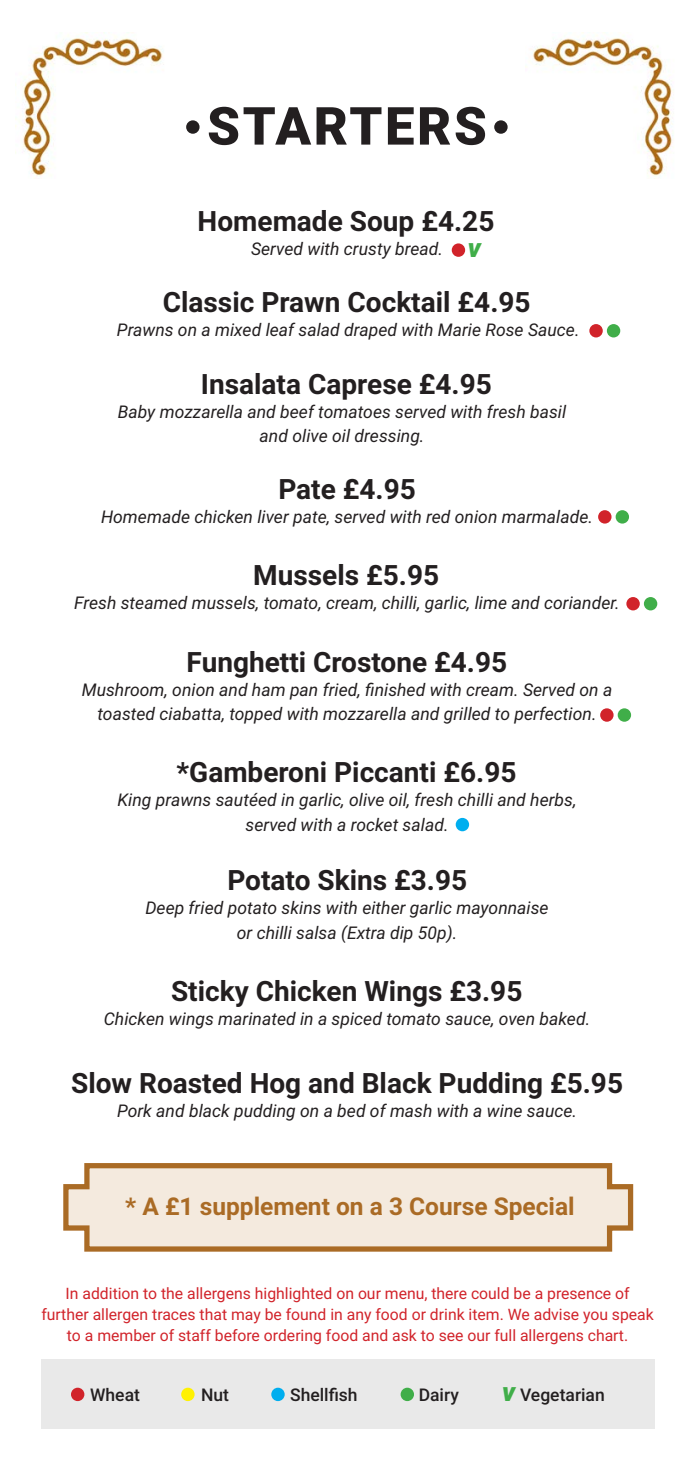
<style>
.page{position:relative;width:695px;height:1474px;background:#fff}
.page>*{position:absolute;margin:0;border:0;box-sizing:border-box;transform-origin:0 0}
.t1{font:900 52.5px "Roboto";letter-spacing:.05em;color:#231f20}
.t2{font:700 28px "Roboto";color:#231f20}
.t3{font:italic 900 26.25px "Roboto";color:#40ae49}
.t4{font:700 24.5px "Roboto";color:#aa6b25}
.t5{font:italic 17.5px "Roboto";color:#231f20}
.t6{font:500 17.5px "Roboto";color:#231f20}
.t7{font:15.75px/21px "Roboto";color:#d1232a;text-align:center}
</style>
<div class="page">
<div style="left:186px;top:120px;width:13px;height:14px;background:#231f20;border-radius:50%"></div>
<div style="left:494px;top:120px;width:13px;height:14px;background:#231f20;border-radius:50%"></div>
<div style="left:41px;top:1359px;width:613px;height:69px;background:#e9e9e9"></div>
<div style="left:71px;top:1387px;width:13px;height:13px;background:#d1232a;border-radius:50%"></div>
<div style="left:181px;top:1387px;width:13px;height:13px;background:#fff101;border-radius:50%"></div>
<div style="left:271px;top:1387px;width:13px;height:13px;background:#00aeef;border-radius:50%"></div>
<div style="left:400px;top:1387px;width:14px;height:13px;background:#40ae49;border-radius:50%"></div>
<div style="left:451px;top:243px;width:14px;height:14px;background:#d1232a;border-radius:50%"></div>
<div style="left:589px;top:324px;width:13px;height:13px;background:#d1232a;border-radius:50%"></div>
<div style="left:606px;top:324px;width:14px;height:13px;background:#40ae49;border-radius:50%"></div>
<div style="left:598px;top:510px;width:13px;height:13px;background:#d1232a;border-radius:50%"></div>
<div style="left:615px;top:510px;width:14px;height:13px;background:#40ae49;border-radius:50%"></div>
<div style="left:626px;top:597px;width:13px;height:13px;background:#d1232a;border-radius:50%"></div>
<div style="left:643px;top:597px;width:14px;height:13px;background:#40ae49;border-radius:50%"></div>
<div style="left:600px;top:708px;width:13px;height:13px;background:#d1232a;border-radius:50%"></div>
<div style="left:617px;top:708px;width:14px;height:13px;background:#40ae49;border-radius:50%"></div>
<div style="left:455px;top:818px;width:14px;height:13px;background:#00aeef;border-radius:50%"></div>
<img style="left:525px;top:32px;width:148px;height:144px">
<img style="left:20px;top:32px;width:143px;height:144px">
<svg style="left:63px;top:1163px;width:571px;height:89px;background:#ead9c6"></svg>
<p class="t1" style="left:207px;top:89px;width:281px">STARTERS</p>
<p class="t2" style="left:197px;top:202px;width:298px">Homemade Soup £4.25</p>
<p class="t5" style="left:251px;top:237px;width:193px">Served with crusty bread.</p>
<p class="t2" style="left:163px;top:282px;width:369px">Classic Prawn Cocktail £4.95</p>
<p class="t5" style="left:117px;top:317px;width:464px">Prawns on a mixed leaf salad draped with Marie Rose Sauce.</p>
<p class="t2" style="left:201px;top:364px;width:292px">Insalata Caprese £4.95</p>
<p class="t5" style="left:118px;top:399px;width:450px">Baby mozzarella and beef tomatoes served with fresh basil</p>
<p class="t5" style="left:259px;top:424px;width:166px">and olive oil dressing.</p>
<p class="t2" style="left:278px;top:470px;width:139px">Pate £4.95</p>
<p class="t5" style="left:101px;top:505px;width:493px">Homemade chicken liver pate, served with red onion marmalade.</p>
<p class="t2" style="left:253px;top:555px;width:187px">Mussels £5.95</p>
<p class="t5" style="left:74px;top:590px;width:547px">Fresh steamed mussels, tomato, cream, chilli, garlic, lime and coriander.</p>
<p class="t2" style="left:186px;top:642px;width:322px">Funghetti Crostone £4.95</p>
<p class="t5" style="left:82px;top:677px;width:532px">Mushroom, onion and ham pan fried, finished with cream. Served on a</p>
<p class="t5" style="left:97px;top:701px;width:500px">toasted ciabatta, topped with mozzarella and grilled to perfection.</p>
<p class="t2" style="left:176px;top:752px;width:341px">*Gamberoni Piccanti £6.95</p>
<p class="t5" style="left:118px;top:787px;width:460px">King prawns sautéed in garlic, olive oil, fresh chilli and herbs,</p>
<p class="t5" style="left:245px;top:812px;width:204px">served with a rocket salad.</p>
<p class="t2" style="left:227px;top:860px;width:241px">Potato Skins £3.95</p>
<p class="t5" style="left:145px;top:895px;width:405px">Deep fried potato skins with either garlic mayonnaise</p>
<p class="t5" style="left:237px;top:920px;width:222px">or chilli salsa (Extra dip 50p).</p>
<p class="t2" style="left:171px;top:971px;width:353px">Sticky Chicken Wings £3.95</p>
<p class="t5" style="left:104px;top:1006px;width:488px">Chicken wings marinated in a spiced tomato sauce, oven baked.</p>
<p class="t3" style="left:467px;top:229px;width:15px">v</p>
<p class="t2" style="left:71px;top:1063px;width:553px">Slow Roasted Hog and Black Pudding £5.95</p>
<p class="t5" style="left:117px;top:1098px;width:461px">Pork and black pudding on a bed of mash with a wine sauce.</p>
<p class="t4" style="left:125px;top:1189px;width:451px">* A £1 supplement on a 3 Course Special</p>
<p class="t7" style="left:41px;top:1282px;width:614px">In addition to the allergens highlighted on our menu, there could be a presence of further allergen traces that may be found in any food or drink item. We advise you speak to a member of staff before ordering food and ask to see our full allergens chart.</p>
<p class="t6" style="left:90px;top:1381px;width:51px">Wheat</p>
<p class="t6" style="left:201px;top:1381px;width:29px">Nut</p>
<p class="t6" style="left:290px;top:1381px;width:69px">Shellfish</p>
<p class="t6" style="left:418px;top:1381px;width:42px">Dairy</p>
<p class="t6" style="left:520px;top:1381px;width:86px">Vegetarian</p>
<p class="t3" style="left:502px;top:1373px;width:15px">v</p>
</div>
